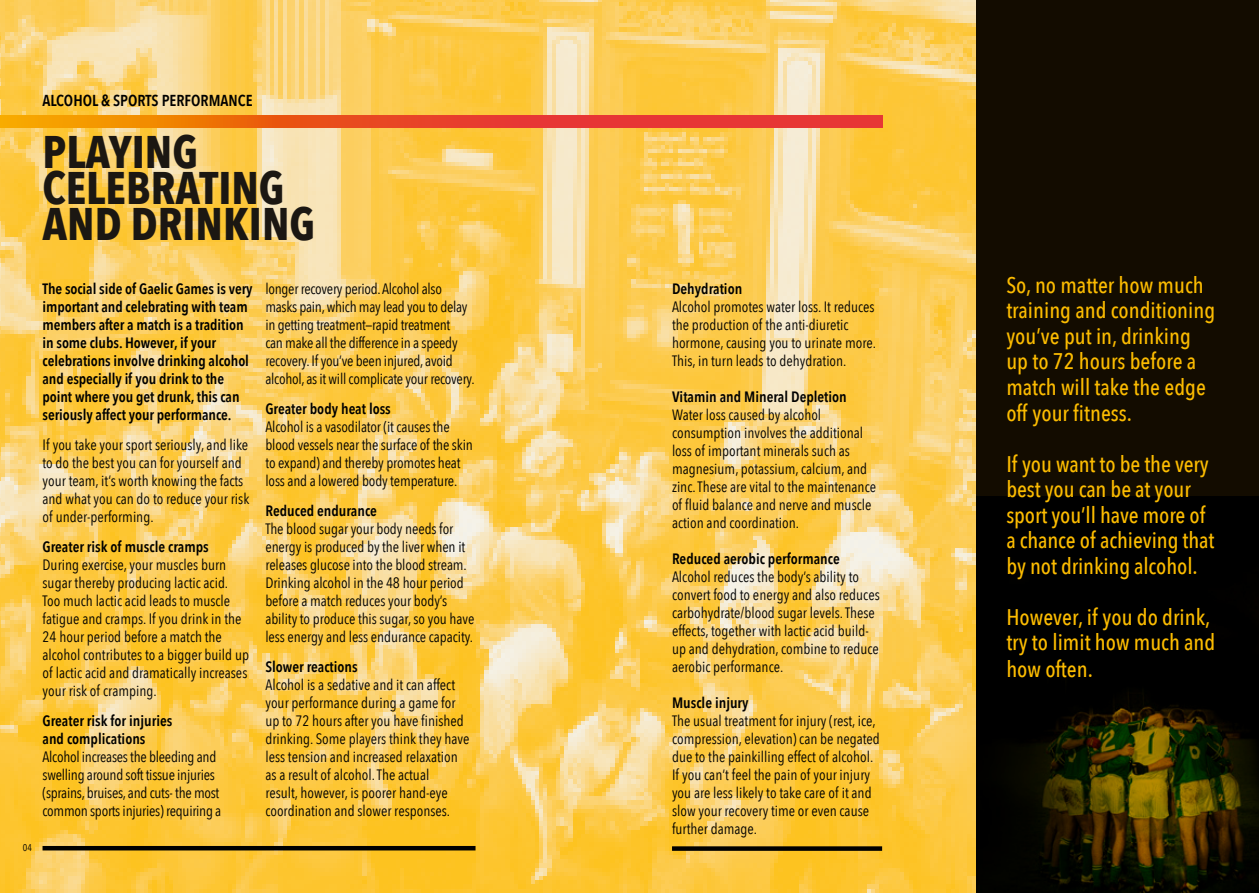
<style>
.page{position:relative;width:1259px;height:893px;background:#fff}
.page>*{position:absolute;margin:0;border:0;box-sizing:border-box;transform-origin:0 0}
.t1{font:700 45.6px/36.3px "Avenir Next Condensed";color:#1b1712}
.t2{font:500 22.65px/25.5px "Avenir Next Condensed";color:#fcbc00}
.t3{font:600 15.9px "Avenir Next Condensed";color:#000}
.t4{font:15px/18px "Avenir Next Condensed";color:#000}
.t5{font:600 15px/18px "Avenir Next Condensed";letter-spacing:-.005em;color:#000}
.t6{font:15px/18px "Avenir Next Condensed";letter-spacing:-.02em;color:#000}
.t7{font:9.75px "Avenir Next Condensed";color:#000}
</style>
<div class="page">
<img style="left:0;top:0;width:976px;height:893px">
<svg style="left:976px;top:0;width:283px;height:893px;background:#110c00"></svg>
<svg style="left:0;top:116px;width:882px;height:12px;background:#ea5320"></svg>
<div style="left:672px;top:846px;width:210px;height:5px;background:#000"></div>
<hr style="left:43px;top:846px;width:432px;height:4px;background:#000">
<p class="t3" style="left:43px;top:87px;width:212px">ALCOHOL &amp; SPORTS PERFORMANCE</p>
<h1 class="t1" style="left:43px;top:133px;width:274px">PLAYING<br>CELEBRATING<br>AND DRINKING</h1>
<p class="t7" style="left:23px;top:839px;width:11px">04</p>
<p class="t5" style="left:43px;top:279px;width:212px">The social side of Gaelic Games is very important and celebrating with team members after a match is a tradition in some clubs. However, if your celebrations involve drinking alcohol and especially if you drink to the point where you get drunk, this can seriously affect your performance.</p>
<p class="t4" style="left:43px;top:435px;width:208px">If you take your sport seriously, and like to do the best you can for yourself and your team, it’s worth knowing the facts and what you can do to reduce your risk of under-performing.</p>
<p class="t5" style="left:43px;top:537px;width:168px">Greater risk of muscle cramps</p>
<p class="t4" style="left:43px;top:555px;width:208px">During exercise, your muscles burn sugar thereby producing lactic acid.<br>Too much lactic acid leads to muscle fatigue and cramps. If you drink in the 24 hour period before a match the alcohol contributes to a bigger build up of lactic acid and dramatically increases your risk of cramping.</p>
<p class="t5" style="left:43px;top:711px;width:131px">Greater risk for injuries and complications</p>
<p class="t6" style="left:43px;top:747px;width:180px">Alcohol increases the bleeding and swelling around soft tissue injuries (sprains, bruises, and cuts- the most common sports injuries) requiring a</p>
<p class="t6" style="left:265px;top:279px;width:211px">longer recovery period. Alcohol also masks pain, which may lead you to delay in getting treatment—rapid treatment<br>can make all the difference in a speedy recovery. If you’ve been injured, avoid alcohol, as it will complicate your recovery.</p>
<p class="t5" style="left:265px;top:399px;width:127px">Greater body heat loss</p>
<p class="t4" style="left:265px;top:417px;width:209px">Alcohol is a vasodilator (it causes the blood vessels near the surface of the skin to expand) and thereby promotes heat loss and a lowered body temperature.</p>
<p class="t5" style="left:265px;top:501px;width:113px">Reduced endurance</p>
<p class="t4" style="left:265px;top:519px;width:210px">The blood sugar your body needs for energy is produced by the liver when it releases glucose into the blood stream.<br>Drinking alcohol in the 48 hour period before a match reduces your body’s ability to produce this sugar, so you have less energy and less endurance capacity.</p>
<p class="t5" style="left:265px;top:657px;width:94px">Slower reactions</p>
<p class="t4" style="left:265px;top:675px;width:206px">Alcohol is a sedative and it can affect your performance during a game for up to 72 hours after you have finished drinking. Some players think they have less tension and increased relaxation as a result of alcohol. The actual<br>result, however, is poorer hand-eye coordination and slower responses.</p>
<p class="t5" style="left:672px;top:279px;width:72px">Dehydration</p>
<p class="t4" style="left:672px;top:297px;width:205px">Alcohol promotes water loss. It reduces the production of the anti-diuretic hormone, causing you to urinate more.<br>This, in turn leads to dehydration.</p>
<p class="t5" style="left:672px;top:387px;width:176px">Vitamin and Mineral Depletion</p>
<p class="t4" style="left:672px;top:405px;width:205px">Water loss caused by alcohol consumption involves the additional loss of important minerals such as magnesium, potassium, calcium, and zinc. These are vital to the maintenance of fluid balance and nerve and muscle action and coordination.</p>
<p class="t5" style="left:672px;top:549px;width:169px">Reduced aerobic performance</p>
<p class="t4" style="left:672px;top:567px;width:209px">Alcohol reduces the body’s ability to convert food to energy and also reduces carbohydrate/blood sugar levels. These effects, together with lactic acid build&shy;up and dehydration, combine to reduce aerobic performance.</p>
<p class="t5" style="left:672px;top:693px;width:78px">Muscle injury</p>
<p class="t4" style="left:672px;top:711px;width:209px">The usual treatment for injury (rest, ice, compression, elevation) can be negated due to the painkilling effect of alcohol.<br>If you can’t feel the pain of your injury you are less likely to take care of it and slow your recovery time or even cause further damage.</p>
<h2 class="t2" style="left:1006px;top:272px;width:210px">So, no matter how much training and conditioning you’ve put in, drinking up to 72 hours before a match will take the edge off your fitness.</h2>
<h2 class="t2" style="left:1006px;top:451px;width:210px">If you want to be the very best you can be at your sport you’ll have more of a chance of achieving that by not drinking alcohol.</h2>
<h2 class="t2" style="left:1006px;top:603px;width:210px;line-height:26.2px">However, if you do drink, try to limit how much and how often.</h2>
</div>
